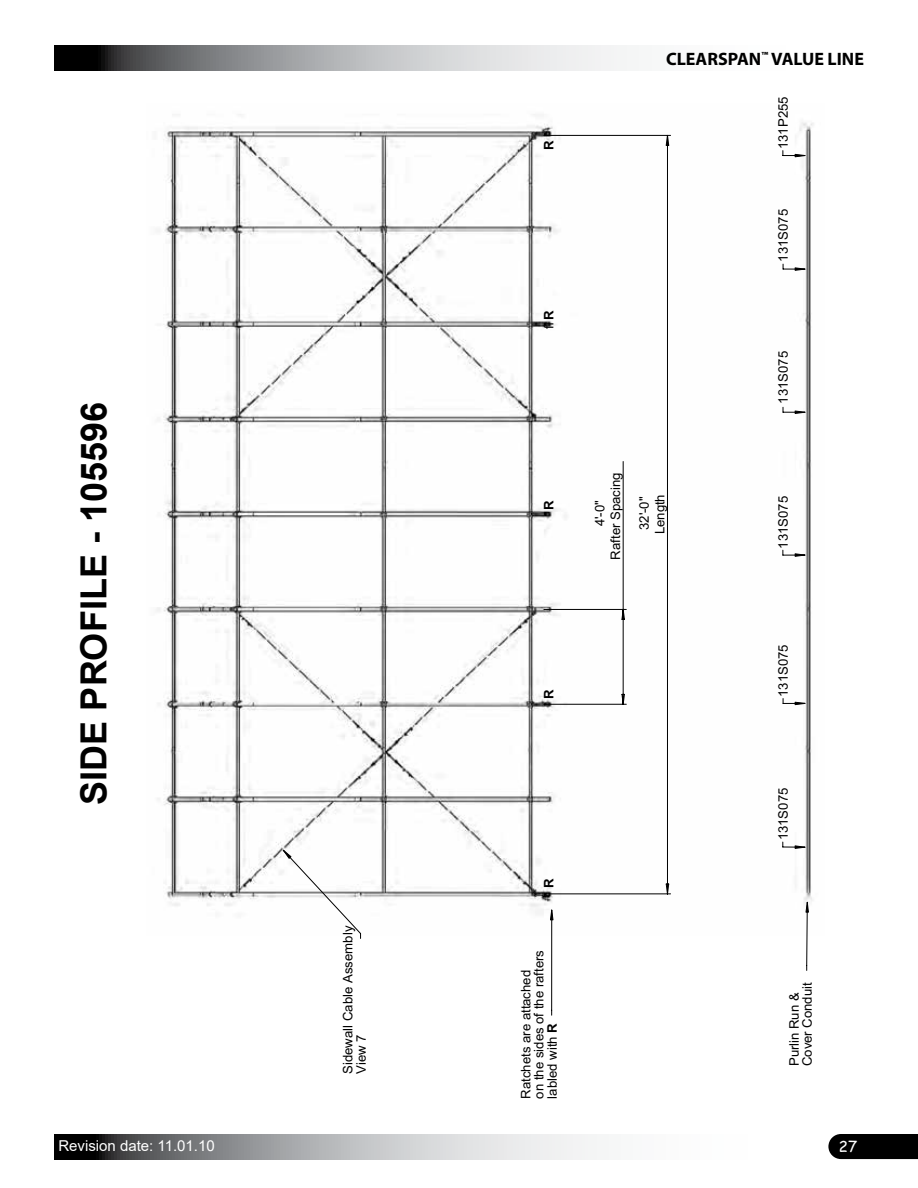
<style>
.page{position:relative;width:918px;height:1188px;background:#fff}
.page>*{position:absolute;margin:0;border:0;box-sizing:border-box;transform-origin:0 0}
.t1{font:700 36px "Arial";color:#000}
.t2{font:700 18px "Myriad Pro";color:#000}
.t3{font:15px "Arial";color:#fff}
.t4{font:15px "Comic Sans MS";color:#fff}
.t5{font:13.2px/13.2px "Arial";color:#000}
.t6{font:700 13.2px "Arial";color:#000}
.s1{font-weight:700}
</style>
<div class="page">
<svg style="left:54px;top:45px;width:573px;height:25px;background:#a0a1a3"></svg>
<div style="left:828px;top:1134px;width:90px;height:25px;background:#000"></div>
<svg style="left:54px;top:1134px;width:543px;height:25px;background:#a0a1a3"></svg>
<img style="left:156px;top:114px;width:658px;height:792px">
<svg style="left:283px;top:135px;width:388px;height:881px"></svg>
<svg style="left:283px;top:150px;width:525px;height:821px"></svg>
<svg style="left:795px;top:154px;width:11px;height:3px"></svg>
<svg style="left:795px;top:845px;width:11px;height:4px"></svg>
<svg style="left:795px;top:702px;width:11px;height:3px"></svg>
<svg style="left:795px;top:553px;width:11px;height:4px"></svg>
<svg style="left:795px;top:410px;width:11px;height:4px"></svg>
<svg style="left:795px;top:267px;width:11px;height:4px"></svg>
<svg style="left:805px;top:902px;width:4px;height:11px"></svg>
<h1 class="t1" style="left:68px;top:805px;width:404px;rotate:-90deg">SIDE PROFILE - 105596</h1>
<p class="t3" style="left:58px;top:1135px;width:158px">Revision date: 11.01.10</p>
<p class="t5" style="left:341px;top:1074px;width:150px;rotate:-90deg">Sidewall Cable Assembly<br>View 7</p>
<p class="t6" style="left:540px;top:150px;width:11px;rotate:-90deg">R</p>
<p class="t5" style="left:542px;top:329px;width:19px;rotate:-90deg">fi<span class="s1">R</span></p>
<p class="t6" style="left:540px;top:510px;width:11px;rotate:-90deg">R</p>
<p class="t6" style="left:540px;top:699px;width:11px;rotate:-90deg">R</p>
<p class="t6" style="left:540px;top:888px;width:11px;rotate:-90deg">R</p>
<p class="t5" style="left:519px;top:1099px;width:150px;rotate:-90deg">Ratchets are attached<br>on the sides of the rafters</p>
<p class="t5" style="left:546px;top:1099px;width:77px;rotate:-90deg">labled with <span class="s1">R</span></p>
<h2 class="t2" style="left:666px;top:47px;width:199px">CLEARSPAN<sup>™</sup> VALUE LINE</h2>
<p class="t5" style="left:777px;top:149px;width:54px;rotate:-90deg">131P255</p>
<p class="t5" style="left:777px;top:262px;width:54px;rotate:-90deg">131S075</p>
<p class="t5" style="left:592px;top:560px;width:88px;line-height:15.6px;text-align:center;rotate:-90deg">4'-0"<br>Rafter Spacing</p>
<p class="t5" style="left:636px;top:534px;width:42px;line-height:15.8px;text-align:center;rotate:-90deg">32'-0"<br>Length</p>
<p class="t5" style="left:777px;top:404px;width:54px;rotate:-90deg">131S075</p>
<p class="t5" style="left:777px;top:549px;width:54px;rotate:-90deg">131S075</p>
<p class="t5" style="left:777px;top:697px;width:54px;rotate:-90deg">131S075</p>
<p class="t5" style="left:777px;top:840px;width:54px;rotate:-90deg">131S075</p>
<p class="t5" style="left:788px;top:1066px;width:85px;rotate:-90deg">Purlin Run &amp;<br>Cover Conduit</p>
<p class="t4" style="left:839px;top:1135px;width:20px">27</p>
</div>
